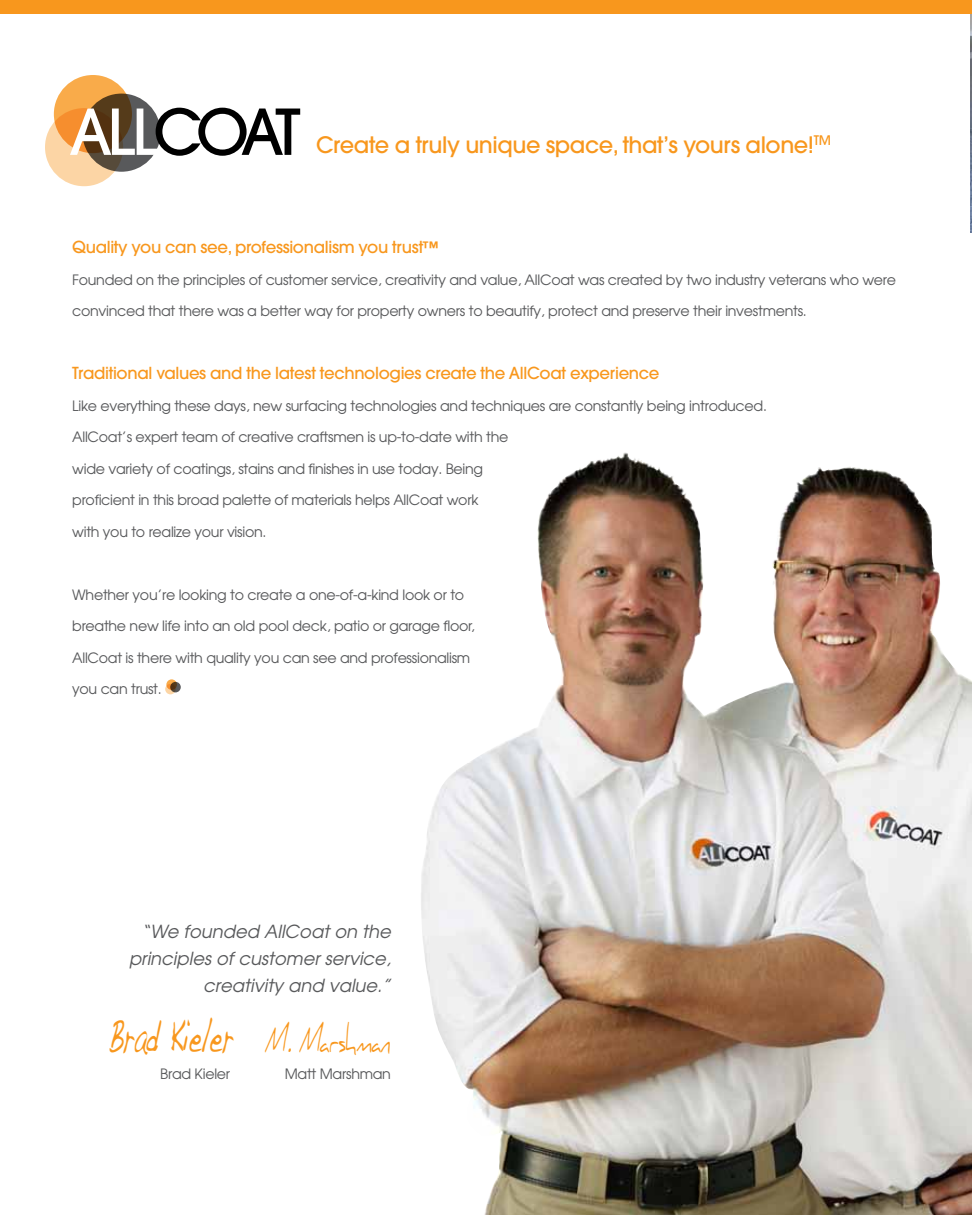
<style>
.page{position:relative;width:972px;height:1215px;background:#fff}
.page>*{position:absolute;margin:0;border:0;box-sizing:border-box;transform-origin:0 0}
.t1{font:500 62.7px "Avant Garde";letter-spacing:-.1em;color:#000}
.t2{font:49.5px "Handwriting Dakota";letter-spacing:-.02em;color:#f8971d;scale:.53 1}
.t3{font:500 22.5px "Avant Garde";letter-spacing:-.02em;color:#f8971d}
.t4{font:italic 18px/27px "Avant Garde";color:#58595b;text-align:right}
.t5{font:500 16.5px "Avant Garde";letter-spacing:-.02em;color:#f8971d}
.t6{font:14.25px "Avant Garde";letter-spacing:-.02em;color:#58595b}
.s1{color:#fff}
.s2{font-family:"Daniel";font-size:33px}
</style>
<div class="page">
<img style="left:421px;top:452px;width:551px;height:763px">
<div style="left:170px;top:682px;width:11px;height:10px;background:#58595b;border-radius:50%"></div>
<svg style="left:166px;top:679px;width:11px;height:11px"></svg>
<svg style="left:165px;top:684px;width:11px;height:10px"></svg>
<div style="left:82px;top:94px;width:79px;height:78px;background:#58595b;border-radius:50%"></div>
<svg style="left:54px;top:75px;width:78px;height:78px;background:#bc8239"></svg>
<svg style="left:45px;top:108px;width:78px;height:78px;background:#bb8c5a"></svg>
<img style="left:971px;top:14px;width:1px;height:218px">
<div style="left:0;top:0;width:972px;height:14px;background:#f8971d"></div>
<h1 class="t1" style="left:69px;top:93px;width:233px"><span class="s1">ALL</span>COAT</h1>
<h3 class="t3" style="left:316px;top:131px;width:516px">Create a truly unique space, that’s yours alone!<sup>TM</sup></h3>
<p class="t5" style="left:72px;top:237px;width:369px">Quality you can see, professionalism you trust™</p>
<p class="t6" style="left:72px;top:271px;width:825px">Founded on the principles of customer service, creativity and value, AllCoat was created by two industry veterans who were</p>
<p class="t6" style="left:72px;top:302px;width:736px">convinced that there was a better way for property owners to beautify, protect and preserve their investments.</p>
<p class="t5" style="left:72px;top:363px;width:589px">Traditional values and the latest technologies create the AllCoat experience</p>
<p class="t6" style="left:72px;top:397px;width:696px">Like everything these days, new surfacing technologies and techniques are constantly being introduced.</p>
<p class="t6" style="left:72px;top:428px;width:438px">AllCoat’s expert team of creative craftsmen is up-to-date with the</p>
<p class="t6" style="left:72px;top:460px;width:412px">wide variety of coatings, stains and finishes in use today. Being</p>
<p class="t6" style="left:72px;top:491px;width:408px">proficient in this broad palette of materials helps AllCoat work</p>
<p class="t6" style="left:72px;top:523px;width:196px">with you to realize your vision.</p>
<p class="t6" style="left:72px;top:586px;width:394px">Whether you’re looking to create a one-of-a-kind look or to</p>
<p class="t6" style="left:72px;top:617px;width:404px">breathe new life into an old pool deck, patio or garage floor,</p>
<p class="t6" style="left:72px;top:649px;width:400px">AllCoat is there with quality you can see and professionalism</p>
<p class="t6" style="left:72px;top:680px;width:91px">you can trust.</p>
<p class="t4" style="left:129px;top:917px;width:263px">“We founded AllCoat on the principles of customer service, creativity and value.”</p>
<h2 class="t2" style="left:107px;top:1006px;width:536px">Brad Kieler <span class="s2">M. Marshman</span></h2>
<p class="t6" style="left:160px;top:1064px;width:71px">Brad Kieler</p>
<p class="t6" style="left:285px;top:1064px;width:108px">Matt Marshman</p>
</div>
